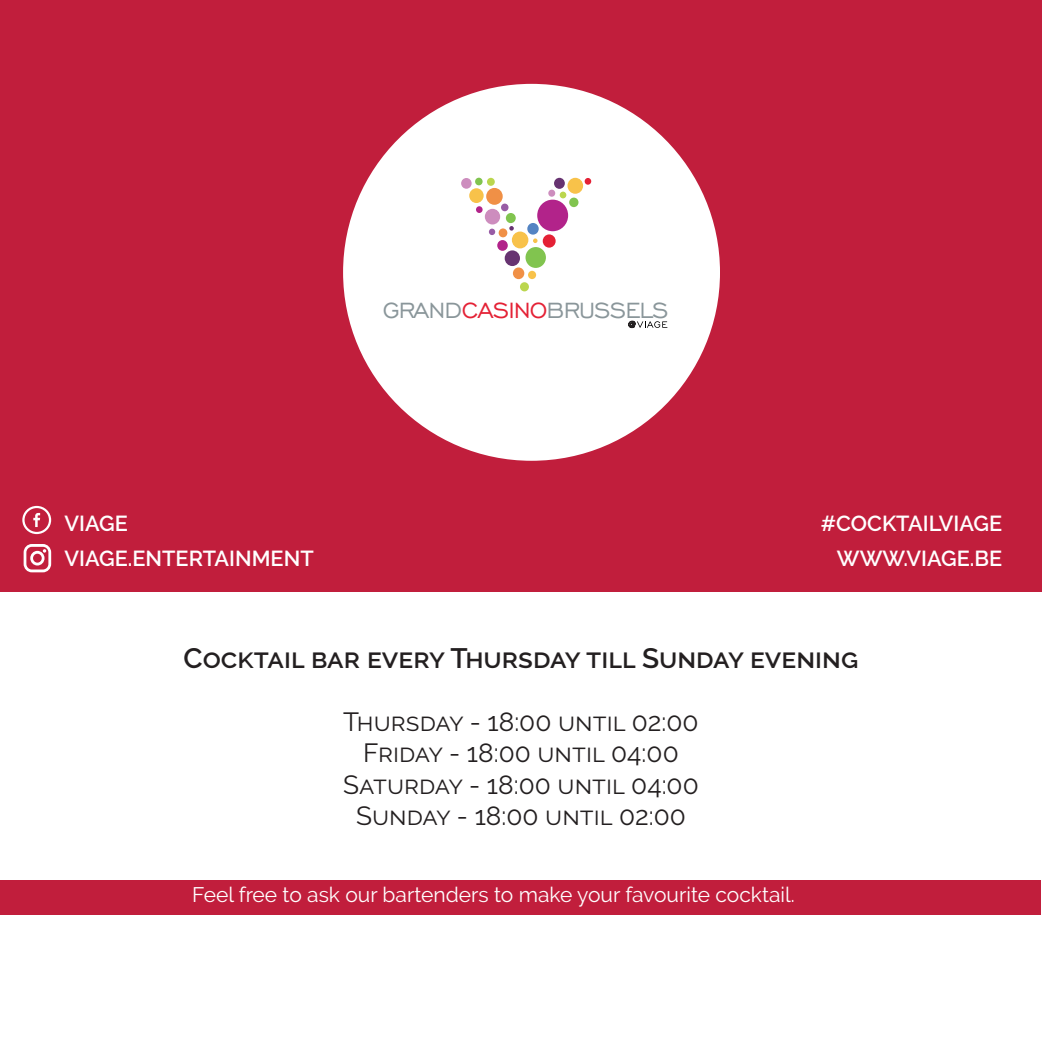
<style>
.page{position:relative;width:1042px;height:1042px;background:#fff}
.page>*{position:absolute;margin:0;border:0;box-sizing:border-box;transform-origin:0 0}
.t1{font:28.35px "Engravers Gothic BT";letter-spacing:-.035em;color:#8a969a}
.t2{font:600 28px "Raleway";color:#231f20}
.t3{font:26.25px "Raleway";color:#231f20}
.t4{font:600 21.7px "Raleway";color:#fff}
.t5{font:21px "Raleway";color:#fff}
.s1{color:#e42135}
</style>
<div class="page">
<div style="left:1px;top:0;width:1041px;height:591px;background:#c11e3c"></div>
<div style="left:1px;top:880px;width:1040px;height:34px;background:#c11e3c"></div>
<div style="left:343px;top:84px;width:377px;height:377px;background:#fff;border-radius:50%"></div>
<svg style="left:628px;top:321px;width:39px;height:7px"></svg>
<div style="left:537px;top:200px;width:31px;height:31px;background:#b2238a;border-radius:50%"></div>
<div style="left:461px;top:178px;width:11px;height:11px;background:#cd8dbe;border-radius:50%"></div>
<div style="left:475px;top:178px;width:7px;height:7px;background:#81c44f;border-radius:50%"></div>
<div style="left:487px;top:178px;width:8px;height:8px;background:#bbd64e;border-radius:50%"></div>
<div style="left:469px;top:188px;width:15px;height:15px;background:#f8c24a;border-radius:50%"></div>
<div style="left:486px;top:188px;width:17px;height:17px;background:#f09046;border-radius:50%"></div>
<div style="left:485px;top:209px;width:15px;height:15px;background:#cd8dbe;border-radius:50%"></div>
<div style="left:476px;top:206px;width:6px;height:7px;background:#b2238a;border-radius:50%"></div>
<div style="left:501px;top:204px;width:7px;height:7px;background:#985ca5;border-radius:50%"></div>
<div style="left:506px;top:213px;width:10px;height:10px;background:#81c44f;border-radius:50%"></div>
<svg style="left:509px;top:226px;width:5px;height:5px"></svg>
<div style="left:499px;top:228px;width:8px;height:9px;background:#f09046;border-radius:50%"></div>
<svg style="left:489px;top:229px;width:6px;height:6px"></svg>
<div style="left:512px;top:231px;width:16px;height:17px;background:#f8c24a;border-radius:50%"></div>
<div style="left:497px;top:240px;width:11px;height:11px;background:#b2238a;border-radius:50%"></div>
<div style="left:505px;top:250px;width:15px;height:16px;background:#673371;border-radius:50%"></div>
<div style="left:513px;top:267px;width:11px;height:12px;background:#f09046;border-radius:50%"></div>
<div style="left:528px;top:271px;width:8px;height:8px;background:#f8c24a;border-radius:50%"></div>
<div style="left:520px;top:282px;width:9px;height:9px;background:#bbd64e;border-radius:50%"></div>
<svg style="left:533px;top:238px;width:4px;height:5px"></svg>
<div style="left:527px;top:223px;width:12px;height:12px;background:#5484c3;border-radius:50%"></div>
<div style="left:543px;top:234px;width:13px;height:14px;background:#e42135;border-radius:50%"></div>
<div style="left:548px;top:190px;width:7px;height:7px;background:#cd8dbe;border-radius:50%"></div>
<svg style="left:560px;top:192px;width:6px;height:6px"></svg>
<div style="left:569px;top:198px;width:9px;height:9px;background:#81c44f;border-radius:50%"></div>
<div style="left:567px;top:178px;width:16px;height:16px;background:#f8c24a;border-radius:50%"></div>
<div style="left:554px;top:178px;width:11px;height:11px;background:#673371;border-radius:50%"></div>
<div style="left:585px;top:178px;width:6px;height:7px;background:#e42135;border-radius:50%"></div>
<div style="left:525px;top:247px;width:21px;height:21px;background:#81c44f;border-radius:50%"></div>
<svg style="left:22px;top:506px;width:29px;height:28px"></svg>
<svg style="left:24px;top:544px;width:27px;height:28px"></svg>
<p class="t1" style="left:383px;top:295px;width:288px">GRAND<span class="s1">CASINO</span>BRUSSELS</p>
<p class="t4" style="left:65px;top:511px;width:65px">VIAGE</p>
<p class="t4" style="left:65px;top:546px;width:251px">VIAGE.ENTERTAINMENT</p>
<p class="t4" style="left:821px;top:511px;width:183px">#COCKTAILVIAGE</p>
<p class="t4" style="left:837px;top:546px;width:167px">WWW.VIAGE.BE</p>
<p class="t2" style="left:184px;top:641px;width:676px">Cocktail bar every Thursday till Sunday evening</p>
<p class="t3" style="left:343px;top:706px;width:357px">Thursday - 18:00 until 02:00</p>
<p class="t3" style="left:363px;top:737px;width:317px">Friday - 18:00 until 04:00</p>
<p class="t3" style="left:343px;top:769px;width:357px">Saturday - 18:00 until 04:00</p>
<p class="t3" style="left:356px;top:800px;width:331px">Sunday - 18:00 until 02:00</p>
<p class="t5" style="left:192px;top:882px;width:604px">Feel free to ask our bartenders to make your favourite cocktail.</p>
</div>
